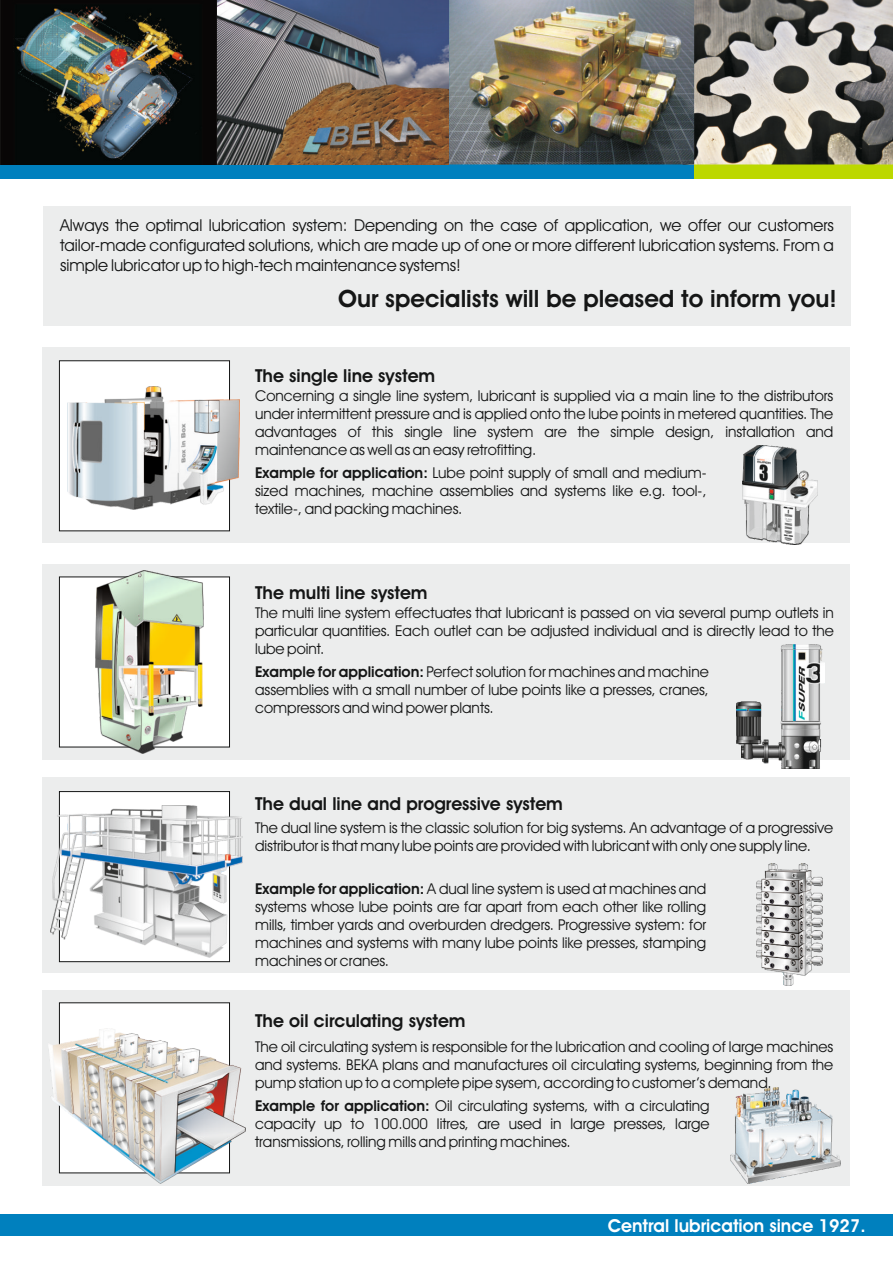
<style>
.page{position:relative;width:893px;height:1263px;background:#fff}
.page>*{position:absolute;margin:0;border:0;box-sizing:border-box;transform-origin:0 0}
.t1{font:600 24px "Avant Garde IT Cby BT";color:#151616}
.t2{font:600 18px "Avant Garde IT Cby BT";color:#151616}
.t3{font:600 18px "Avant Garde IT Cby BT";color:#fff}
.t4{font:16.5px/19.8px "Avant Garde IT Cby BT";color:#151616;text-align:justify}
.t5{font:15px/18px "Avant Garde IT Cby BT";color:#151616;text-align:justify}
.s1{font-weight:600}
</style>
<div class="page">
<div style="left:0;top:0;width:893px;height:179px;background:#0080be"></div>
<div style="left:0;top:1214px;width:893px;height:21px;background:#0080be"></div>
<div style="left:694px;top:164px;width:199px;height:15px;background:#bcd800"></div>
<img style="left:694px;top:0;width:199px;height:164px">
<img style="left:449px;top:0;width:245px;height:164px">
<img style="left:0;top:0;width:449px;height:164px">
<div style="left:43px;top:207px;width:808px;height:119px;background:#eceded"></div>
<div style="left:42px;top:348px;width:808px;height:195px;background:#eceded"></div>
<svg style="left:59px;top:360px;width:171px;height:171px"></svg>
<img style="left:68px;top:387px;width:171px;height:123px">
<div style="left:42px;top:564px;width:808px;height:196px;background:#eceded"></div>
<div style="left:59px;top:577px;width:171px;height:170px;background:#fff"></div>
<img style="left:95px;top:571px;width:108px;height:182px">
<div style="left:42px;top:777px;width:808px;height:196px;background:#eceded"></div>
<svg style="left:59px;top:791px;width:171px;height:171px"></svg>
<img style="left:51px;top:806px;width:192px;height:152px">
<div style="left:42px;top:990px;width:808px;height:195px;background:#eceded"></div>
<svg style="left:59px;top:1002px;width:171px;height:26px"></svg>
<img style="left:49px;top:1028px;width:196px;height:155px">
<img style="left:731px;top:1087px;width:110px;height:97px">
<img style="left:737px;top:644px;width:87px;height:124px">
<img style="left:742px;top:446px;width:76px;height:98px">
<img style="left:756px;top:864px;width:66px;height:121px">
<p class="t4" style="left:60px;top:217px;width:775px">Always the optimal lubrication system: Depending on the case of application, we offer our customers tailor-made configurated solutions, which are made up of one or more different lubrication systems. From a simple lubricator up to high-tech maintenance systems!</p>
<h1 class="t1" style="left:338px;top:289px;width:500px">Our specialists will be pleased to inform you!</h1>
<p class="t2" style="left:255px;top:369px;width:182px">The single line system</p>
<p class="t5" style="left:255px;top:388px;width:580px">Concerning a single line system, lubricant is supplied via a main line to the distributors under intermittent pressure and is applied onto the lube points in metered quantities. The advantages of this single line system are the simple design, installation and maintenance as well as an easy retrofitting.</p>
<p class="t5" style="left:255px;top:465px;width:453px"><span class="s1">Example for application:</span> Lube point supply of small and medium&shy;sized machines, machine assemblies and systems like e.g. tool-, textile-, and packing machines.</p>
<p class="t2" style="left:255px;top:585px;width:174px">The multi line system</p>
<p class="t5" style="left:255px;top:605px;width:580px">The multi line system effectuates that lubricant is passed on via several pump outlets in particular quantities. Each outlet can be adjusted individual and is directly lead to the lube point.</p>
<p class="t5" style="left:255px;top:664px;width:455px"><span class="s1">Example for application:</span> Perfect solution for machines and machine assemblies with a small number of lube points like a presses, cranes, compressors and wind power plants.</p>
<p class="t2" style="left:255px;top:796px;width:309px">The dual line and progressive system</p>
<p class="t5" style="left:255px;top:820px;width:580px">The dual line system is the classic solution for big systems. An advantage of a progressive distributor is that many lube points are provided with lubricant with only one supply line.</p>
<p class="t5" style="left:255px;top:881px;width:453px"><span class="s1">Example for application:</span> A dual line system is used at machines and systems whose lube points are far apart from each other like rolling mills, timber yards and overburden dredgers. Progressive system: for machines and systems with many lube points like presses, stamping machines or cranes.</p>
<p class="t2" style="left:255px;top:1013px;width:212px">The oil circulating system</p>
<p class="t5" style="left:255px;top:1039px;width:580px">The oil circulating system is responsible for the lubrication and cooling of large machines and systems. BEKA plans and manufactures oil circulating systems, beginning from the pump station up to a complete pipe sysem, according to customer’s demand.</p>
<p class="t5" style="left:255px;top:1098px;width:456px"><span class="s1">Example for application:</span> Oil circulating systems, with a circulating capacity up to 100.000 litres, are used in large presses, large transmissions, rolling mills and printing machines.</p>
<p class="t3" style="left:608px;top:1218px;width:259px">Central lubrication since 1927.</p>
</div>
